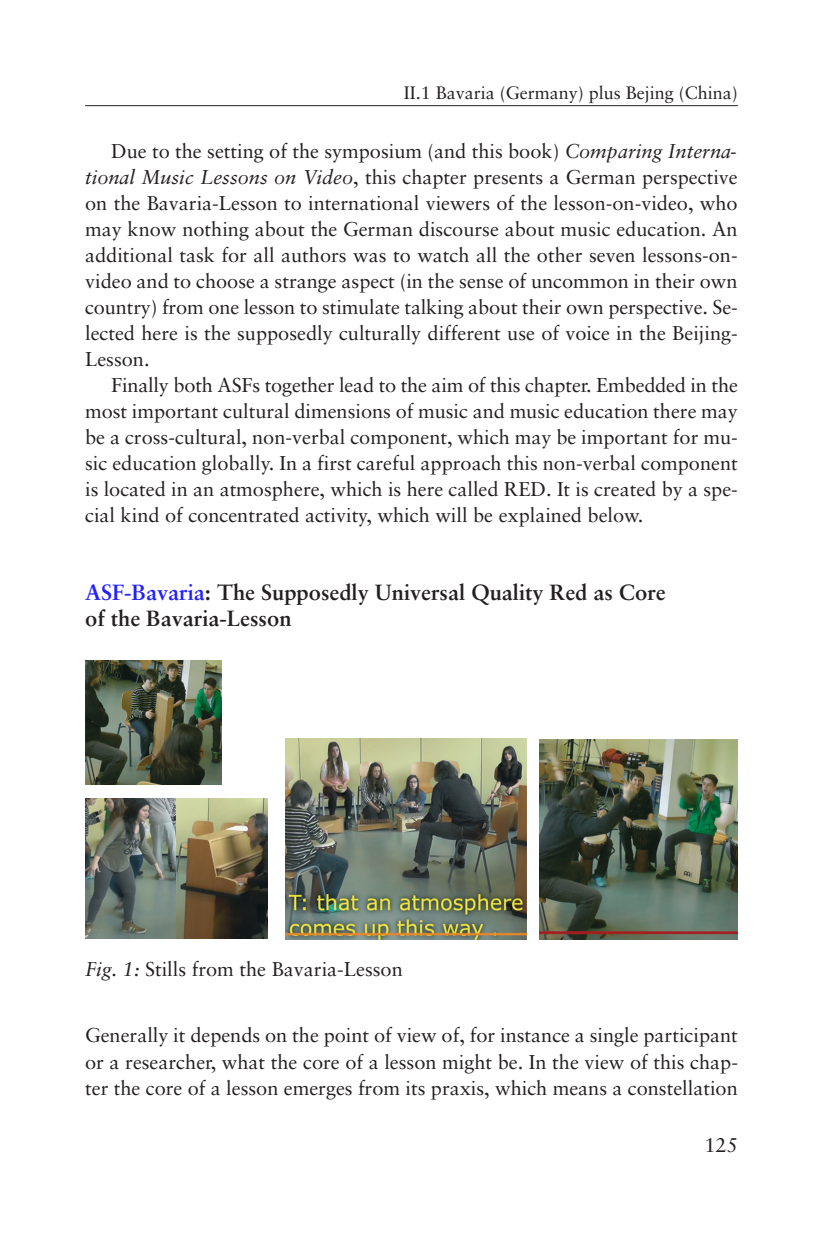
<style>
.page{position:relative;width:823px;height:1248px;background:#fff}
.page>*{position:absolute;margin:0;border:0;box-sizing:border-box;transform-origin:0 0}
.t1{font:700 22px/26px "Sabon";color:#231f20}
.t2{font:20px/26px "Sabon";color:#231f20;text-align:justify}
.t3{font:18px "Sabon";color:#231f20}
.s1{font-style:italic}
.s2{color:#231fff}
</style>
<div class="page">
<img style="left:85px;top:660px;width:136px;height:124px">
<img style="left:285px;top:738px;width:241px;height:201px">
<img style="left:539px;top:739px;width:198px;height:200px">
<img style="left:85px;top:798px;width:92px;height:140px">
<svg style="left:177px;top:798px;width:90px;height:140px;background:#756b4e"></svg>
<hr style="left:85px;top:105px;width:652px;height:1px;background:#231f20">
<p class="t3" style="left:403px;top:85px;width:335px">II.1 Bavaria (Germany) plus Bejing (China)</p>
<p class="t2" style="left:85px;top:140px;width:653px;text-indent:26px">Due to the setting of the symposium (and this book) <span class="s1">Comparing Interna&shy;tional Music Lessons on Video</span>, this chapter presents a German perspective on the Bavaria-Lesson to international viewers of the lesson-on-video, who may know nothing about the German discourse about music education. An additional task for all authors was to watch all the other seven lessons-on&shy;video and to choose a strange aspect (in the sense of uncommon in their own country) from one lesson to stimulate talking about their own perspective. Se&shy;lected here is the supposedly culturally different use of voice in the Beijing-Lesson.</p>
<p class="t2" style="left:85px;top:374px;width:654px;text-indent:26px">Finally both ASFs together lead to the aim of this chapter. Embedded in the most important cultural dimensions of music and music education there may be a cross-cultural, non-verbal component, which may be important for mu&shy;sic education globally. In a first careful approach this non-verbal component is located in an atmosphere, which is here called RED. It is created by a spe&shy;cial kind of concentrated activity, which will be explained below.</p>
<p class="t1" style="left:85px;top:581px;width:581px"><span class="s2">ASF-Bavaria</span>: The Supposedly Universal Quality Red as Core of the Bavaria-Lesson</p>
<p class="t2" style="left:85px;top:957px;width:319px"><span class="s1">Fig. 1:</span> Stills from the Bavaria-Lesson</p>
<p class="t2" style="left:85px;top:1024px;width:654px">Generally it depends on the point of view of, for instance a single participant or a researcher, what the core of a lesson might be. In the view of this chap&shy;ter the core of a lesson emerges from its praxis, which means a constellation</p>
<p class="t2" style="left:704px;top:1133px;width:35px">125</p>
</div>
